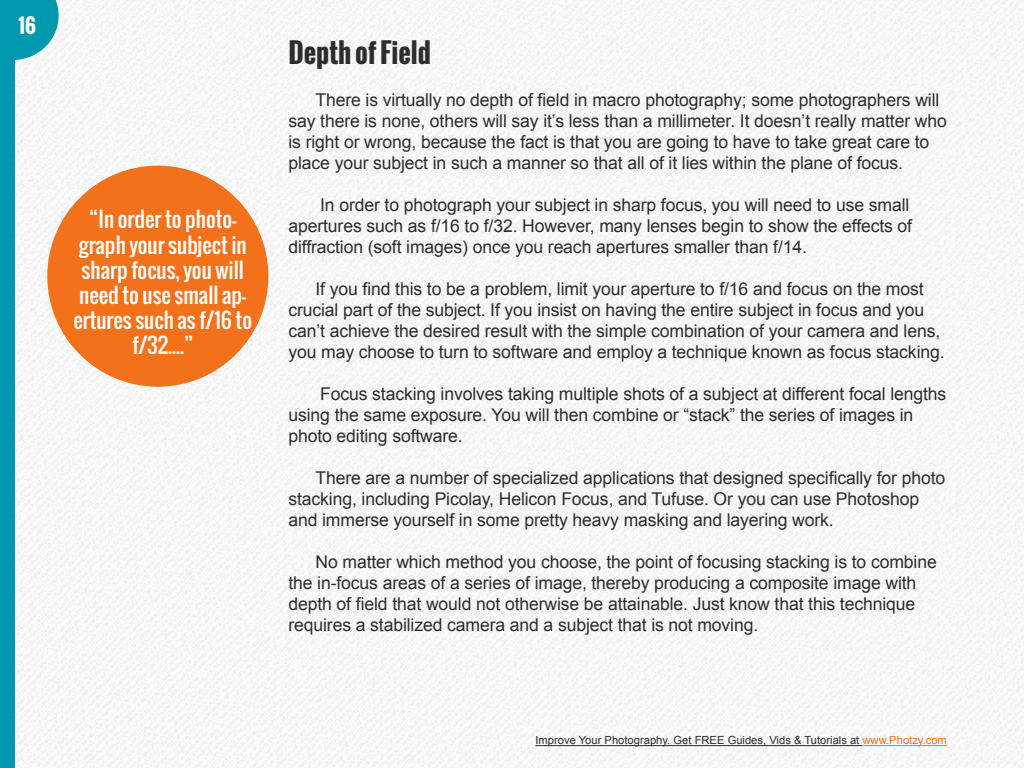
<style>
.page{position:relative;width:1024px;height:768px;background:#fff}
.page>*{position:absolute;margin:0;border:0;box-sizing:border-box;transform-origin:0 0}
.t1{font:700 27px "Oswald";color:#2d2d2d}
.t2{font:21px/25.2px "Oswald";color:#fff;text-align:center}
.t3{font:700 20px "Oswald";color:#fff}
.t4{font:17.6px/21px "Arial";letter-spacing:-.005em;color:#2d2d2d}
.t5{font:11.2px "Arial";color:#2d2d2d}
.s1{color:#f3711a}
</style>
<div class="page">
<img style="left:15px;top:0;width:1009px;height:768px">
<div style="left:0;top:0;width:15px;height:768px;background:#0099af"></div>
<svg style="left:15px;top:0;width:44px;height:60px"></svg>
<hr style="left:536px;top:745px;width:327px;height:1px;background:#2d2d2d">
<hr style="left:863px;top:745px;width:84px;height:1px;background:#f3711a">
<div style="left:47px;top:166px;width:221px;height:221px;background:#f3711a;border-radius:50%"></div>
<p class="t3" style="left:19px;top:10px;width:19px">16</p>
<p class="t2" style="left:73px;top:207px;width:180px">“In order to photo&shy;graph your subject in sharp focus, you will need to use small ap&shy;ertures such as f/16 to f/32....”</p>
<h1 class="t1" style="left:288px;top:32px;width:144px">Depth of Field</h1>
<p class="t4" style="left:288px;top:89px;width:660px;text-indent:27px">There is virtually no depth of field in macro photography; some photographers will say there is none, others will say it’s less than a millimeter. It doesn’t really matter who is right or wrong, because the fact is that you are going to have to take great care to place your subject in such a manner so that all of it lies within the plane of focus.</p>
<p class="t4" style="left:288px;top:194px;width:625px;text-indent:32px">In order to photograph your subject in sharp focus, you will need to use small apertures such as f/16 to f/32. However, many lenses begin to show the effects of diffraction (soft images) once you reach apertures smaller than f/14.</p>
<p class="t4" style="left:288px;top:278px;width:658px;text-indent:27px">If you find this to be a problem, limit your aperture to f/16 and focus on the most crucial part of the subject. If you insist on having the entire subject in focus and you can’t achieve the desired result with the simple combination of your camera and lens, you may choose to turn to software and employ a technique known as focus stacking.</p>
<p class="t4" style="left:288px;top:383px;width:659px;text-indent:32px">Focus stacking involves taking multiple shots of a subject at different focal lengths using the same exposure. You will then combine or “stack” the series of images in photo editing software.</p>
<p class="t4" style="left:288px;top:467px;width:658px;text-indent:27px">There are a number of specialized applications that designed specifically for photo stacking, including Picolay, Helicon Focus, and Tufuse. Or you can use Photoshop and immerse yourself in some pretty heavy masking and layering work.</p>
<p class="t4" style="left:288px;top:551px;width:650px;text-indent:27px">No matter which method you choose, the point of focusing stacking is to combine the in-focus areas of a series of image, thereby producing a composite image with depth of field that would not otherwise be attainable. Just know that this technique requires a stabilized camera and a subject that is not moving.</p>
<p class="t5" style="left:536px;top:733px;width:413px">Improve Your Photography. Get FREE Guides, Vids &amp; Tutorials at <span class="s1">www.Photzy.com</span></p>
</div>
